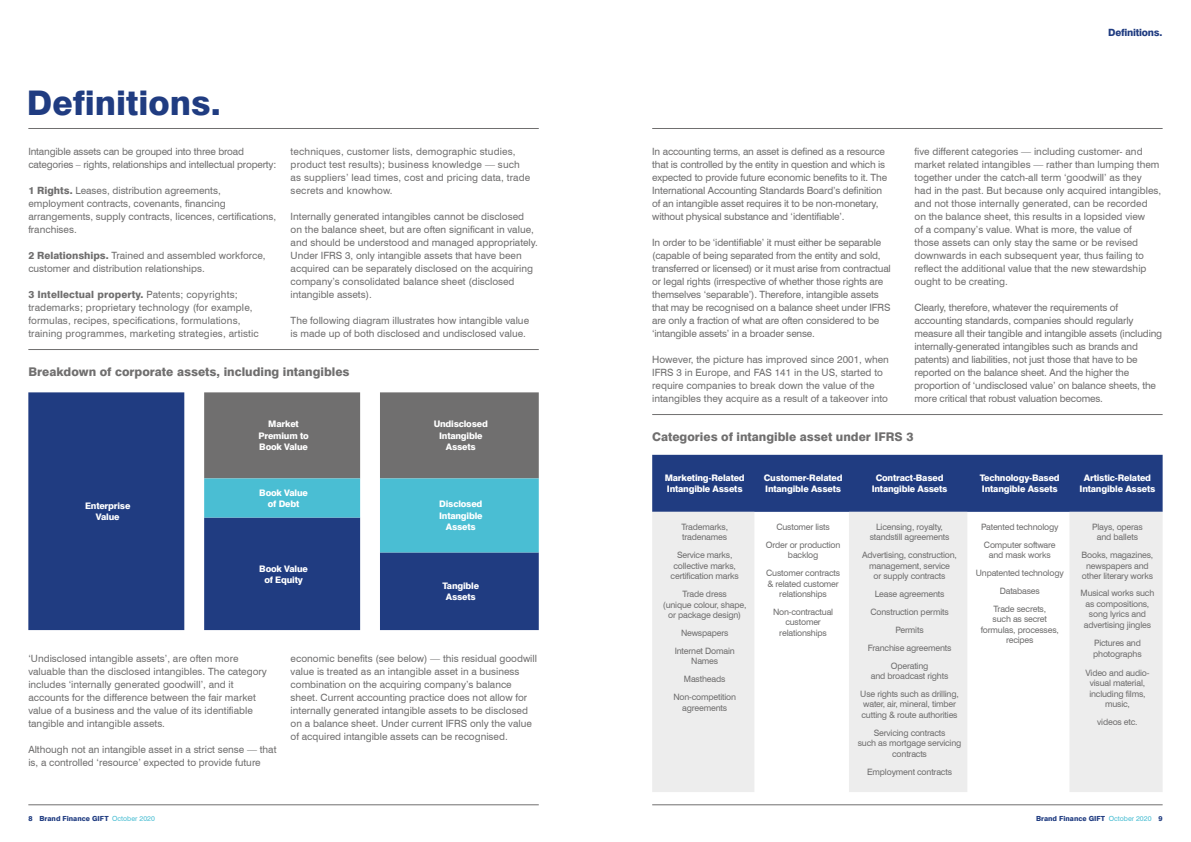
<style>
.page{position:relative;width:1191px;height:842px;background:#fff}
.page>*{position:absolute;margin:0;border:0;box-sizing:border-box;transform-origin:0 0}
.t1{font:800 34px "Swiss 721 BT";color:#203c81}
.t2{font:800 12px "Swiss 721 BT";color:#706f6f}
.t3{font:10px/13px "Swiss 721 BT";color:#706f6f}
.t4{font:800 10px "Swiss 721 BT";letter-spacing:-.02em;color:#203c81}
.t5{font:800 9px/11.5px "Swiss 721 BT";letter-spacing:-.02em;color:#fff;text-align:center}
.t6{font:8.8px/10.5px "Swiss 721 BT";letter-spacing:-.02em;color:#706f6f;text-align:center}
.t7{font:800 7px "Swiss 721 BT";color:#203c81}
.s1{font-weight:800}
.s2{font-weight:400;color:#4abed3}
</style>
<div class="page">
<hr style="left:652px;top:804px;width:510px;height:1px;background:#706f6f">
<hr style="left:652px;top:128px;width:510px;height:1px;background:#706f6f">
<hr style="left:28px;top:804px;width:511px;height:1px;background:#706f6f">
<hr style="left:28px;top:128px;width:511px;height:1px;background:#706f6f">
<svg style="left:28px;top:392px;width:511px;height:238px;background:#354e8d"></svg>
<svg style="left:204px;top:392px;width:335px;height:160px;background:#648d9b"></svg>
<hr style="left:28px;top:349px;width:511px;height:1px;background:#706f6f">
<hr style="left:652px;top:414px;width:510px;height:1px;background:#706f6f">
<div style="left:652px;top:455px;width:510px;height:57px;background:#203c81"></div>
<svg style="left:652px;top:512px;width:510px;height:280px;fill:#ededed"></svg>
<h1 class="t1" style="left:27px;top:82px;width:195px">Definitions.</h1>
<p class="t3" style="left:28px;top:145px;width:250px">Intangible assets can be grouped into three broad categories – rights, relationships and intellectual property:</p>
<p class="t3" style="left:28px;top:184px;width:249px"><span class="s1">1 Rights.</span> Leases, distribution agreements, employment contracts, covenants, financing arrangements, supply contracts, licences, certifications, franchises.</p>
<p class="t3" style="left:28px;top:249px;width:239px"><span class="s1">2 Relationships.</span> Trained and assembled workforce, customer and distribution relationships.</p>
<p class="t3" style="left:28px;top:288px;width:232px"><span class="s1">3 Intellectual property.</span> Patents; copyrights; trademarks; proprietary technology (for example, formulas, recipes, specifications, formulations, training programmes, marketing strategies, artistic</p>
<p class="t3" style="left:291px;top:145px;width:241px">techniques, customer lists, demographic studies, product test results); business knowledge — such as suppliers’ lead times, cost and pricing data, trade secrets and knowhow.</p>
<p class="t3" style="left:291px;top:210px;width:249px">Internally generated intangibles cannot be disclosed on the balance sheet, but are often significant in value, and should be understood and managed appropriately.<br>Under IFRS 3, only intangible assets that have been acquired can be separately disclosed on the acquiring company’s consolidated balance sheet (disclosed intangible assets).</p>
<p class="t3" style="left:291px;top:314px;width:240px">The following diagram illustrates how intangible value is made up of both disclosed and undisclosed value.</p>
<p class="t2" style="left:28px;top:364px;width:323px">Breakdown of corporate assets, including intangibles</p>
<p class="t5" style="left:85px;top:500px;width:47px">Enterprise<br>Value</p>
<p class="t5" style="left:258px;top:418px;width:52px">Market<br>Premium to<br>Book Value</p>
<p class="t5" style="left:434px;top:418px;width:56px">Undisclosed<br>Intangible<br>Assets</p>
<p class="t5" style="left:259px;top:487px;width:50px">Book Value of Debt</p>
<p class="t5" style="left:439px;top:498px;width:45px">Disclosed<br>Intangible<br>Assets</p>
<p class="t5" style="left:259px;top:562px;width:50px">Book Value of Equity</p>
<p class="t5" style="left:442px;top:580px;width:38px">Tangible<br>Assets</p>
<p class="t3" style="left:28px;top:652px;width:240px">‘Undisclosed intangible assets’, are often more valuable than the disclosed intangibles. The category includes ‘internally generated goodwill’, and it accounts for the difference between the fair market value of a business and the value of its identifiable tangible and intangible assets.</p>
<p class="t3" style="left:28px;top:743px;width:250px">Although not an intangible asset in a strict sense — that is, a controlled ‘resource’ expected to provide future</p>
<p class="t3" style="left:291px;top:652px;width:248px">economic benefits (see below) — this residual goodwill value is treated as an intangible asset in a business combination on the acquiring company’s balance sheet. Current accounting practice does not allow for internally generated intangible assets to be disclosed on a balance sheet. Under current IFRS only the value of acquired intangible assets can be recognised.</p>
<p class="t4" style="left:1108px;top:26px;width:56px">Definitions.</p>
<p class="t3" style="left:652px;top:145px;width:236px">In accounting terms, an asset is defined as a resource that is controlled by the entity in question and which is expected to provide future economic benefits to it. The International Accounting Standards Board’s definition of an intangible asset requires it to be non-monetary, without physical substance and ‘identifiable’.</p>
<p class="t3" style="left:652px;top:236px;width:240px">In order to be ‘identifiable’ it must either be separable (capable of being separated from the entity and sold, transferred or licensed) or it must arise from contractual or legal rights (irrespective of whether those rights are themselves ‘separable’). Therefore, intangible assets that may be recognised on a balance sheet under IFRS are only a fraction of what are often considered to be ‘intangible assets’ in a broader sense.</p>
<p class="t3" style="left:652px;top:353px;width:238px">However, the picture has improved since 2001, when IFRS 3 in Europe, and FAS 141 in the US, started to require companies to break down the value of the intangibles they acquire as a result of a takeover into</p>
<p class="t3" style="left:914px;top:145px;width:248px">five different categories — including customer- and market related intangibles — rather than lumping them together under the catch-all term ‘goodwill’ as they had in the past. But because only acquired intangibles, and not those internally generated, can be recorded on the balance sheet, this results in a lopsided view<br>of a company’s value. What is more, the value of<br>those assets can only stay the same or be revised downwards in each subsequent year, thus failing to reflect the additional value that the new stewardship ought to be creating.</p>
<p class="t3" style="left:914px;top:301px;width:249px">Clearly, therefore, whatever the requirements of accounting standards, companies should regularly measure all their tangible and intangible assets (including internally-generated intangibles such as brands and patents) and liabilities, not just those that have to be reported on the balance sheet. And the higher the proportion of ‘undisclosed value’ on balance sheets, the more critical that robust valuation becomes.</p>
<p class="t2" style="left:652px;top:429px;width:263px">Categories of intangible asset under IFRS 3</p>
<p class="t5" style="left:664px;top:473px;width:82px;line-height:10.8px;text-align:left">Marketing-Related<br>Intangible Assets</p>
<p class="t5" style="left:763px;top:473px;width:80px;line-height:10.8px;text-align:left">Customer-Related<br>Intangible Assets</p>
<p class="t5" style="left:871px;top:473px;width:77px;line-height:10.8px">Contract-Based<br>Intangible Assets</p>
<p class="t5" style="left:980px;top:473px;width:81px;line-height:10.8px;text-align:left">Technology-Based<br>Intangible Assets</p>
<p class="t5" style="left:1079px;top:473px;width:77px;line-height:10.8px">Artistic-Related<br>Intangible Assets</p>
<p class="t6" style="left:681px;top:521px;width:48px;text-align:left">Trademarks, tradenames</p>
<p class="t6" style="left:670px;top:550px;width:70px">Service marks, collective marks, certification marks</p>
<p class="t6" style="left:663px;top:589px;width:85px">Trade dress<br>(unique colour, shape, or package design)</p>
<p class="t6" style="left:674px;top:624px;width:61px;line-height:17.9px">Newspapers<br>Internet Domain</p>
<p class="t6" style="left:673px;top:652px;width:64px;line-height:17.9px">Names<br>Mastheads<br>Non-competition</p>
<p class="t6" style="left:682px;top:702px;width:46px">agreements</p>
<p class="t6" style="left:766px;top:518px;width:76px;line-height:17.9px">Customer lists<br>Order or production</p>
<p class="t6" style="left:766px;top:546px;width:75px;line-height:17.9px">backlog<br>Customer contracts</p>
<p class="t6" style="left:767px;top:578px;width:73px">&amp; related customer relationships</p>
<p class="t6" style="left:773px;top:606px;width:62px">Non-contractual customer relationships</p>
<p class="t6" style="left:1092px;top:521px;width:52px">Plays, operas and ballets</p>
<p class="t6" style="left:1081px;top:550px;width:73px">Books, magazines, newspapers and other literary works</p>
<p class="t6" style="left:1080px;top:587px;width:75px">Musical works such as compositions, song lyrics and advertising jingles</p>
<p class="t6" style="left:1093px;top:638px;width:50px;text-align:left">Pictures and photographs</p>
<p class="t6" style="left:1085px;top:667px;width:66px">Video and audio&shy;visual material, including films, music,</p>
<p class="t6" style="left:1097px;top:717px;width:42px">videos etc.</p>
<p class="t6" style="left:981px;top:518px;width:79px;line-height:17.9px">Patented technology<br>Computer software</p>
<p class="t6" style="left:976px;top:546px;width:89px;line-height:17.9px">and mask works<br>Unpatented technology<br>Databases<br>Trade secrets,</p>
<p class="t6" style="left:980px;top:614px;width:80px">such as secret formulas, processes, recipes</p>
<p class="t6" style="left:869px;top:521px;width:81px">Licensing, royalty, standstill agreements</p>
<p class="t6" style="left:862px;top:550px;width:96px">Advertising, construction, management, service<br>or supply contracts</p>
<p class="t6" style="left:867px;top:585px;width:85px;line-height:17.9px">Lease agreements<br>Construction permits<br>Permits<br>Franchise agreements<br>Operating</p>
<p class="t6" style="left:860px;top:667px;width:100px;line-height:17.9px">and broadcast rights<br>Use rights such as drilling,</p>
<p class="t6" style="left:861px;top:699px;width:98px;text-align:left">water, air, mineral, timber cutting &amp; route authorities</p>
<p class="t6" style="left:857px;top:727px;width:105px">Servicing contracts<br>such as mortgage servicing contracts</p>
<p class="t6" style="left:867px;top:766px;width:86px">Employment contracts</p>
<p class="t7" style="left:28px;top:814px;width:128px">8 Brand Finance GIFT <span class="s2">October 2020</span></p>
<p class="t7" style="left:1036px;top:814px;width:128px">Brand Finance GIFT <span class="s2">October 2020</span> 9</p>
</div>
